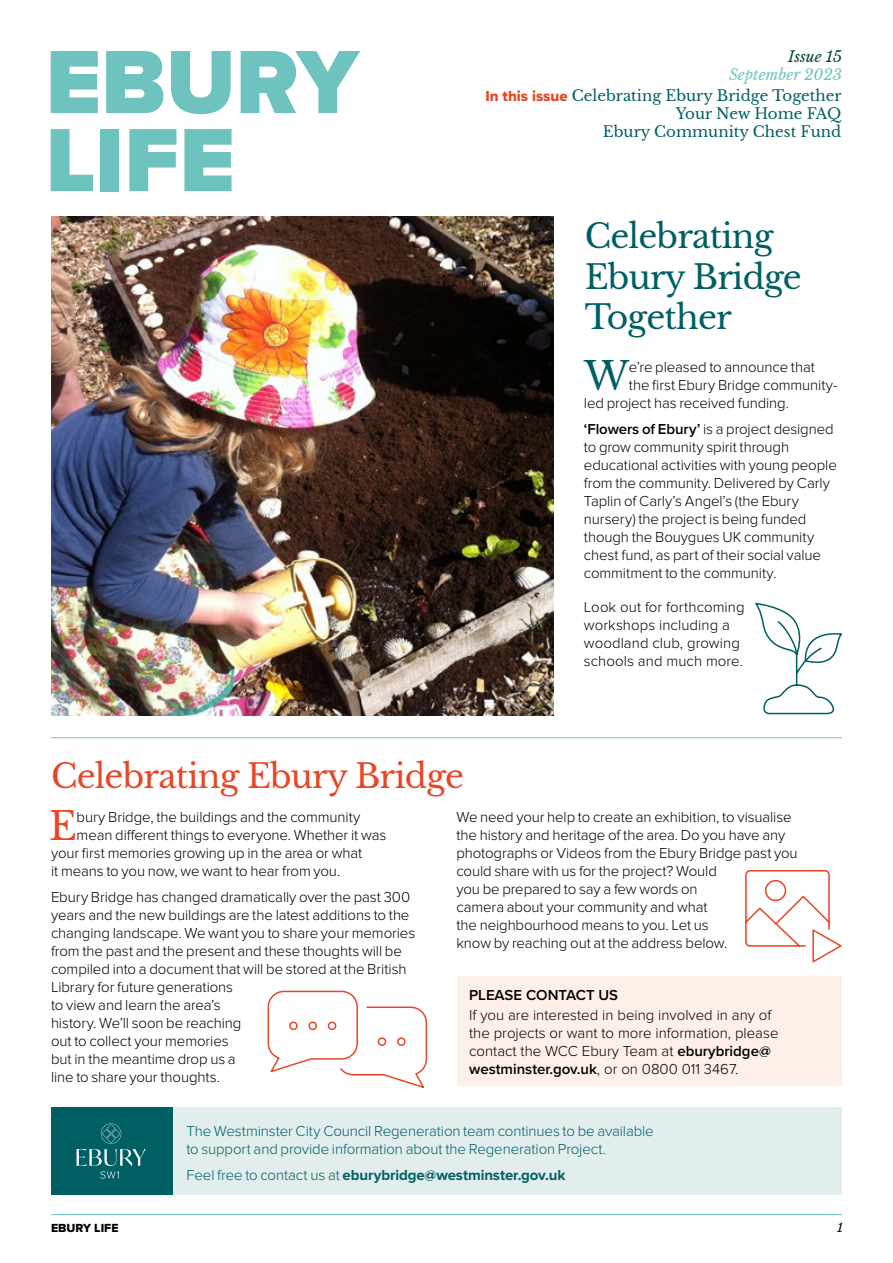
<style>
.page{position:relative;width:893px;height:1263px;background:#fff}
.page>*{position:absolute;margin:0;border:0;box-sizing:border-box;transform-origin:0 0}
.t1{font:900 93px/78px "Proxima Nova";color:#6ec3bf}
.t2{font:38.4px "Libre Baskerville";color:#e84624}
.t3{font:38.4px "Libre Baskerville";color:#005f63}
.t4{font:33px/40.5px "Libre Baskerville";letter-spacing:-.025em;color:#005f63}
.t5{font:33px "Libre Baskerville";letter-spacing:-.025em;color:#e84626}
.t6{font:300 15px/18px "Proxima Nova";letter-spacing:-.005em;color:#000}
.t7{font:300 15px/18px "Proxima Nova";letter-spacing:-.01em;color:#005f63}
.t8{font:15px/20.7px "Libre Baskerville";color:#005f63;text-align:right}
.t9{font:700 15px "Proxima Nova";letter-spacing:-.005em;color:#005f63}
.t10{font:600 15px "Proxima Nova";color:#000}
.t11{font:italic 15px "Libre Baskerville";color:#00473b}
.t12{font:italic 15px "Libre Baskerville";color:#6ec3bf}
.t13{font:12.15px "Proxima Nova Extrabld";color:#000}
.t14{font:italic 12.15px "Libre Baskerville";color:#000}
.s1{font-style:italic;color:#6ec3bf}
.s2{font-family:"Proxima Nova Extrabld";color:#e84624}
.s3{font-weight:600}
.s4{font-weight:300}
</style>
<div class="page">
<div style="left:172px;top:1107px;width:670px;height:88px;background:#e2edee"></div>
<hr style="left:51px;top:1214px;width:791px;height:1px;background:#6ec3bf">
<div style="left:51px;top:1107px;width:121px;height:88px;background:#005f63"></div>
<svg style="left:77px;top:1123px;width:69px;height:55px"></svg>
<img style="left:51px;top:216px;width:503px;height:500px">
<div style="left:457px;top:976px;width:385px;height:110px;background:#feefe8"></div>
<hr style="left:51px;top:737px;width:791px;height:1px;background:#6ec3bf">
<svg style="left:267px;top:990px;width:161px;height:98px"></svg>
<svg style="left:745px;top:870px;width:97px;height:93px"></svg>
<svg style="left:755px;top:603px;width:88px;height:112px"></svg>
<h1 class="t1" style="left:46px;top:42px;width:314px">EBURY<br>LIFE</h1>
<p class="t11" style="left:788px;top:48px;width:55px">Issue 15</p>
<p class="t11" style="left:833px;top:48px;width:11px">2</p>
<p class="t8" style="left:485px;top:65px;width:358px"><span class="s1">September 2023<br></span><span class="s2">In this issue</span> Celebrating Ebury Bridge Together</p>
<p class="t8" style="left:603px;top:105px;width:240px;line-height:18px">Your New Home FAQ<br>Ebury Community Chest Fund</p>
<p class="t12" style="left:767px;top:66px;width:34px">June</p>
<h3 class="t4" style="left:585px;top:216px;width:218px">Celebrating<br>Ebury Bridge<br>Together</h3>
<h3 class="t5" style="left:51px;top:756px;width:415px">Celebrating Ebury Bridge</h3>
<h2 class="t3" style="left:584px;top:353px;width:47px">W</h2>
<p class="t6" style="left:629px;top:358px;width:187px">e’re pleased to announce that</p>
<p class="t6" style="left:629px;top:376px;width:210px">the first Ebury Bridge community-</p>
<p class="t6" style="left:584px;top:394px;width:207px">led project has received funding.</p>
<p class="t6" style="left:584px;top:421px;width:254px"><span class="s3">‘Flowers of Ebury’</span> is a project designed to grow community spirit through educational activities with young people from the community. Delivered by Carly Taplin of Carly’s Angel’s (the Ebury nursery) the project is being funded though the Bouygues UK community chest fund, as part of their social value commitment to the community.</p>
<p class="t6" style="left:584px;top:598px;width:162px">Look out for forthcoming workshops including a woodland club, growing schools and much more.</p>
<h2 class="t2" style="left:49px;top:803px;width:29px">E</h2>
<p class="t6" style="left:77px;top:808px;width:285px">bury Bridge, the buildings and the community</p>
<p class="t6" style="left:77px;top:826px;width:311px">mean different things to everyone. Whether it was</p>
<p class="t6" style="left:51px;top:844px;width:313px">your first memories growing up in the area or what</p>
<p class="t6" style="left:51px;top:862px;width:291px">it means to you now, we want to hear from you.</p>
<p class="t6" style="left:51px;top:889px;width:366px">Ebury Bridge has changed dramatically over the past 300 years and the new buildings are the latest additions to the changing landscape. We want you to share your memories from the past and the present and these thoughts will be compiled into a document that will be stored at the British Library for future generations<br>to view and learn the area’s<br>history. We’ll soon be reaching<br>out to collect your memories<br>but in the meantime drop us a<br>line to share your thoughts.</p>
<p class="t6" style="left:456px;top:808px;width:343px">We need your help to create an exhibition, to visualise the history and heritage of the area. Do you have any photographs or Videos from the Ebury Bridge past you could share with us for the project? Would<br>you be prepared to say a few words on<br>camera about your community and what<br>the neighbourhood means to you. Let us<br>know by reaching out at the address below.</p>
<p class="t10" style="left:469px;top:984px;width:151px">PLEASE CONTACT US</p>
<p class="t6" style="left:469px;top:1006px;width:311px">If you are interested in being involved in any of the projects or want to more information, please contact the WCC Ebury Team at <span class="s3">eburybridge@ westminster.gov.uk</span>, or on 0800 011 3467.</p>
<p class="t7" style="left:186px;top:1122px;width:469px">The Westminster City Council Regeneration team continues to be available to support and provide information about the Regeneration Project.</p>
<p class="t9" style="left:186px;top:1168px;width:380px"><span class="s4">Feel free to contact us at</span> eburybridge@westminster.gov.uk</p>
<p class="t13" style="left:51px;top:1219px;width:69px">EBURY LIFE</p>
<p class="t14" style="left:837px;top:1220px;width:7px">1</p>
</div>
